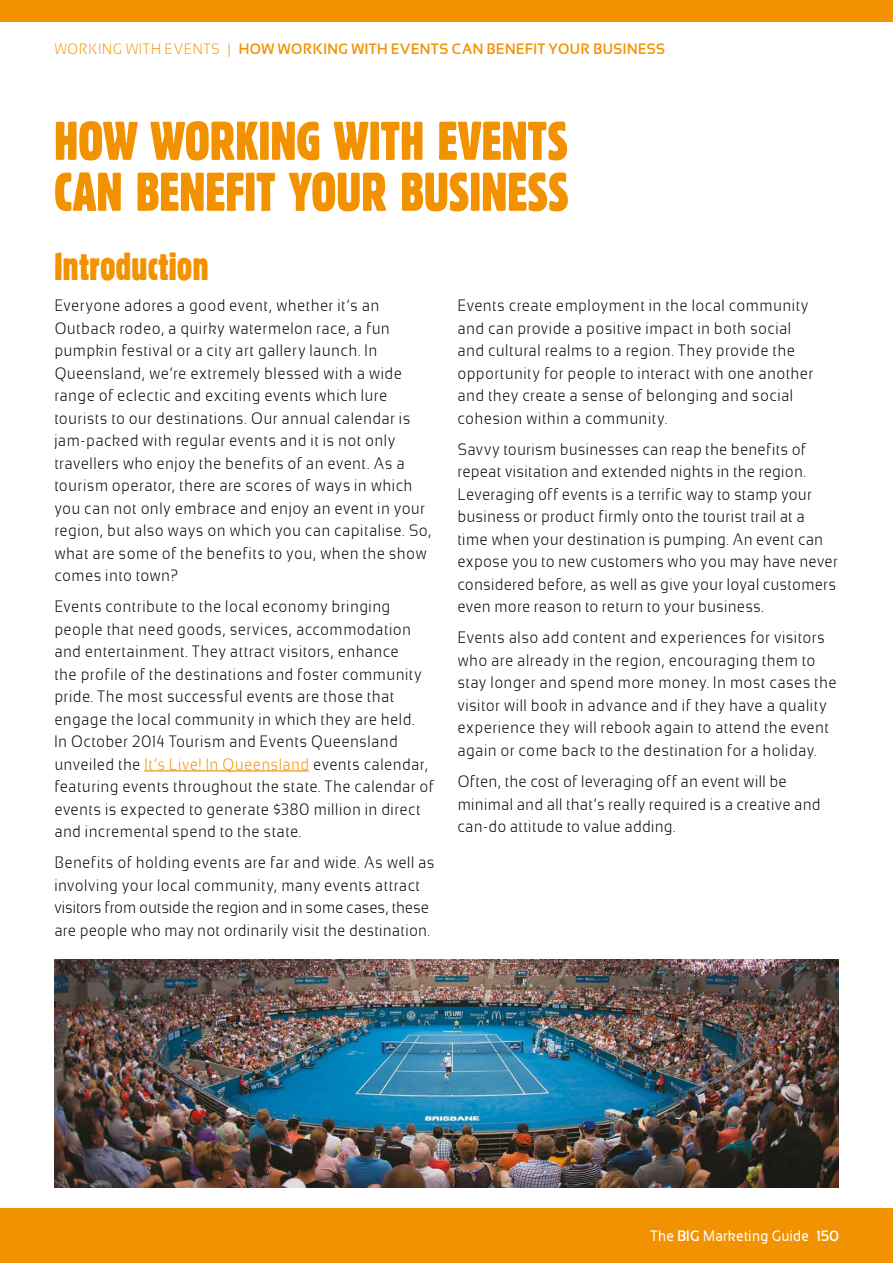
<style>
.page{position:relative;width:893px;height:1263px;background:#fff}
.page>*{position:absolute;margin:0;border:0;box-sizing:border-box;transform-origin:0 0}
.t1{font:52.5px/51px "Alive";letter-spacing:-.005em;color:#f39200}
.t2{font:37.5px "Alive";letter-spacing:-.005em;color:#f39200}
.t3{font:300 16.5px/22.5px "Sansation";color:#000}
.t4{font:700 15px "Sansation";letter-spacing:.02em;color:#f39200}
.t5{font:15px "Sansation";color:#fff}
.s1{font-weight:300}
.s2{color:#f39200}
.s3{font-weight:700}
</style>
<div class="page">
<div style="left:0;top:1209px;width:893px;height:54px;background:#f39200"></div>
<div style="left:0;top:0;width:893px;height:21px;background:#f39200"></div>
<hr style="left:144px;top:770px;width:165px;height:1px;background:#f39200">
<img style="left:54px;top:959px;width:785px;height:229px">
<p class="t4" style="left:54px;top:40px;width:613px"><span class="s1">WORKING WITH EVENTS |</span> HOW WORKING WITH EVENTS CAN BENEFIT YOUR BUSINESS</p>
<h1 class="t1" style="left:54px;top:115px;width:516px">HOW WORKING WITH EVENTS<br>CAN BENEFIT YOUR BUSINESS</h1>
<h2 class="t2" style="left:54px;top:243px;width:156px">Introduction</h2>
<p class="t3" style="left:54px;top:294px;width:379px">Everyone adores a good event, whether it’s an Outback rodeo, a quirky watermelon race, a fun pumpkin festival or a city art gallery launch. In Queensland, we’re extremely blessed with a wide range of eclectic and exciting events which lure tourists to our destinations. Our annual calendar is jam-packed with regular events and it is not only travellers who enjoy the benefits of an event. As a tourism operator, there are scores of ways in which you can not only embrace and enjoy an event in your region, but also ways on which you can capitalise. So, what are some of the benefits to you, when the show comes into town?</p>
<p class="t3" style="left:54px;top:595px;width:382px">Events contribute to the local economy bringing people that need goods, services, accommodation and entertainment. They attract visitors, enhance<br>the profile of the destinations and foster community pride. The most successful events are those that engage the local community in which they are held.<br>In October 2014 Tourism and Events Queensland unveiled the <span class="s2">It’s Live! In Queensland</span> events calendar, featuring events throughout the state. The calendar of events is expected to generate $380 million in direct and incremental spend to the state.</p>
<p class="t3" style="left:54px;top:851px;width:382px">Benefits of holding events are far and wide. As well as involving your local community, many events attract visitors from outside the region and in some cases, these are people who may not ordinarily visit the destination.</p>
<p class="t3" style="left:457px;top:294px;width:358px">Events create employment in the local community and can provide a positive impact in both social and cultural realms to a region. They provide the opportunity for people to interact with one another and they create a sense of belonging and social cohesion within a community.</p>
<p class="t3" style="left:457px;top:438px;width:382px">Savvy tourism businesses can reap the benefits of repeat visitation and extended nights in the region.<br>Leveraging off events is a terrific way to stamp your business or product firmly onto the tourist trail at a time when your destination is pumping. An event can expose you to new customers who you may have never considered before, as well as give your loyal customers even more reason to return to your business.</p>
<p class="t3" style="left:457px;top:626px;width:381px">Events also add content and experiences for visitors who are already in the region, encouraging them to stay longer and spend more money. In most cases the visitor will book in advance and if they have a quality experience they will rebook again to attend the event again or come back to the destination for a holiday.</p>
<p class="t3" style="left:457px;top:770px;width:365px">Often, the cost of leveraging off an event will be minimal and all that’s really required is a creative and can-do attitude to value adding.</p>
<p class="t5" style="left:650px;top:1227px;width:190px">The <span class="s3">BIG</span> Marketing Guide <span class="s3">150</span></p>
</div>
